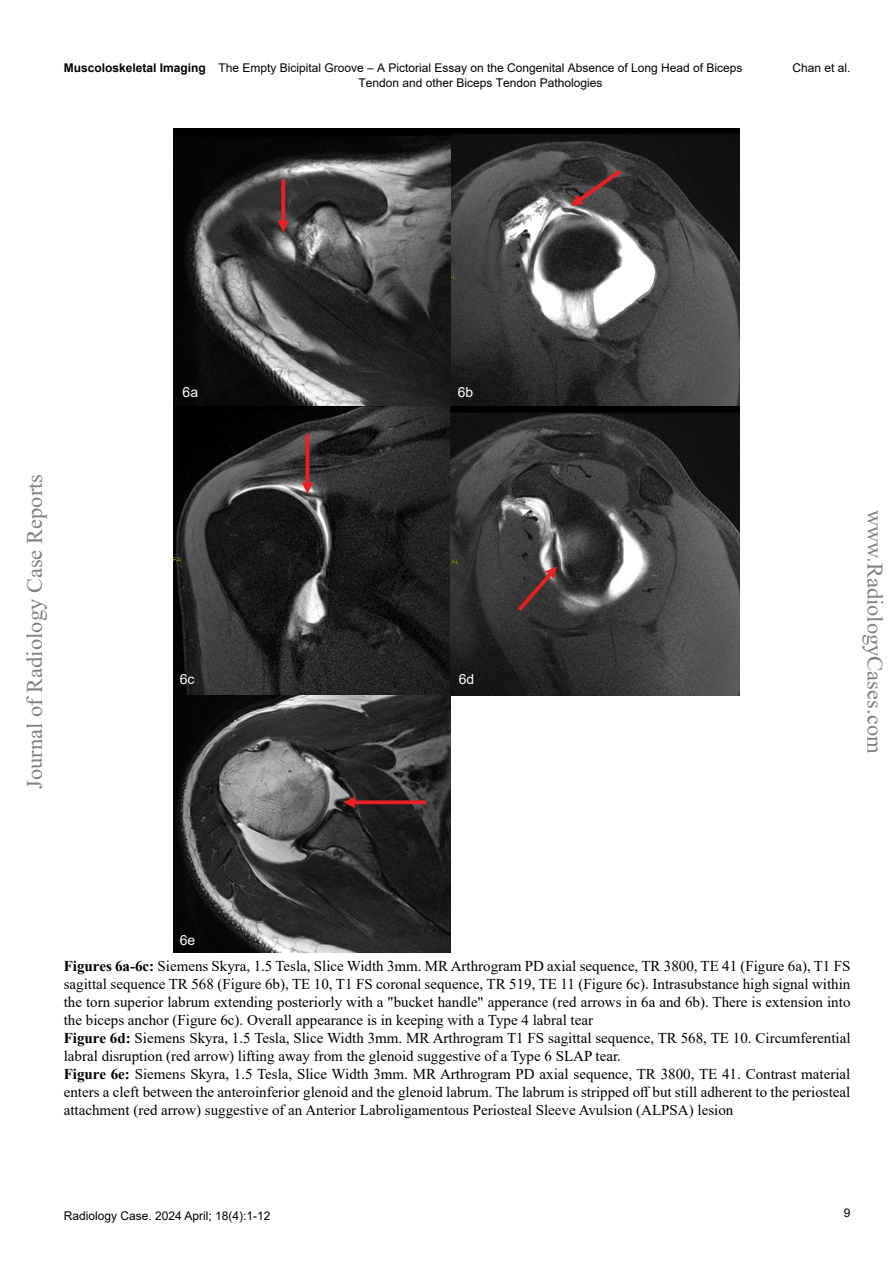
<style>
.page{position:relative;width:893px;height:1263px;background:#fff}
.page>*{position:absolute;margin:0;border:0;box-sizing:border-box;transform-origin:0 0}
.t1{font:22.5px "Times New Roman";color:#7f8080}
.t2{font:15px/18px "Times New Roman";color:#000}
.t3{font:13.95px "Arial";color:#fff}
.t4{font:12px/14.4px "Arial";color:#000}
.s1{font-weight:700}
</style>
<div class="page">
<img style="left:174px;top:129px;width:566px;height:567px">
<svg style="left:281px;top:179px;width:4px;height:42px"></svg>
<svg style="left:278px;top:221px;width:11px;height:11px"></svg>
<svg style="left:571px;top:166px;width:54px;height:40px;background:#513a3a"></svg>
<hr style="left:306px;top:435px;width:3px;height:49px;background:#ed2024">
<svg style="left:302px;top:482px;width:11px;height:12px"></svg>
<svg style="left:514px;top:566px;width:43px;height:49px;background:#51393a"></svg>
<img style="left:174px;top:696px;width:276px;height:256px">
<svg style="left:355px;top:800px;width:71px;height:4px"></svg>
<svg style="left:344px;top:797px;width:11px;height:11px"></svg>
<img style="left:174px;top:384px;width:33px;height:18px">
<img style="left:449px;top:384px;width:33px;height:18px">
<img style="left:173px;top:671px;width:31px;height:18px">
<img style="left:450px;top:671px;width:33px;height:18px">
<img style="left:173px;top:931px;width:31px;height:19px">
<p class="t4" style="left:358px;top:61px;width:386px;text-indent:-295px"><span class="s1">Muscoloskeletal Imaging</span> The Empty Bicipital Groove – A Pictorial Essay on the Congenital Absence of Long Head of Biceps<br>Tendon and other Biceps Tendon Pathologies</p>
<p class="t4" style="left:792px;top:61px;width:60px">Chan et al.</p>
<h1 class="t1" style="left:19px;top:789px;width:316px;rotate:-90deg">Journal of Radiology Case Reports</h1>
<p class="t3" style="left:183px;top:382px;width:17px">6a</p>
<p class="t3" style="left:458px;top:383px;width:17px">6b</p>
<p class="t3" style="left:180px;top:669px;width:16px">6c</p>
<p class="t3" style="left:459px;top:669px;width:17px">6d</p>
<h1 class="t1" style="left:891px;top:510px;width:245px;rotate:90deg">www.RadiologyCases.com</h1>
<p class="t3" style="left:180px;top:930px;width:17px">6e</p>
<p class="t2" style="left:64px;top:957px;width:788px"><span class="s1">Figures 6a-6c:</span> Siemens Skyra, 1.5 Tesla, Slice Width 3mm. MR Arthrogram PD axial sequence, TR 3800, TE 41 (Figure 6a), T1 FS sagittal sequence TR 568 (Figure 6b), TE 10, T1 FS coronal sequence, TR 519, TE 11 (Figure 6c). Intrasubstance high signal within the torn superior labrum extending posteriorly with a "bucket handle" apperance (red arrows in 6a and 6b). There is extension into the biceps anchor (Figure 6c). Overall appearance is in keeping with a Type 4 labral tear<br><span class="s1">Figure 6d:</span> Siemens Skyra, 1.5 Tesla, Slice Width 3mm. MR Arthrogram T1 FS sagittal sequence, TR 568, TE 10. Circumferential labral disruption (red arrow) lifting away from the glenoid suggestive of a Type 6 SLAP tear.<br><span class="s1">Figure 6e:</span> Siemens Skyra, 1.5 Tesla, Slice Width 3mm. MR Arthrogram PD axial sequence, TR 3800, TE 41. Contrast material enters a cleft between the anteroinferior glenoid and the glenoid labrum. The labrum is stripped off but still adherent to the periosteal attachment (red arrow) suggestive of an Anterior Labroligamentous Periosteal Sleeve Avulsion (ALPSA) lesion</p>
<p class="t4" style="left:64px;top:1209px;width:208px">Radiology Case. 2024 April; 18(4):1-12</p>
<p class="t4" style="left:844px;top:1205px;width:8px">9</p>
</div>
